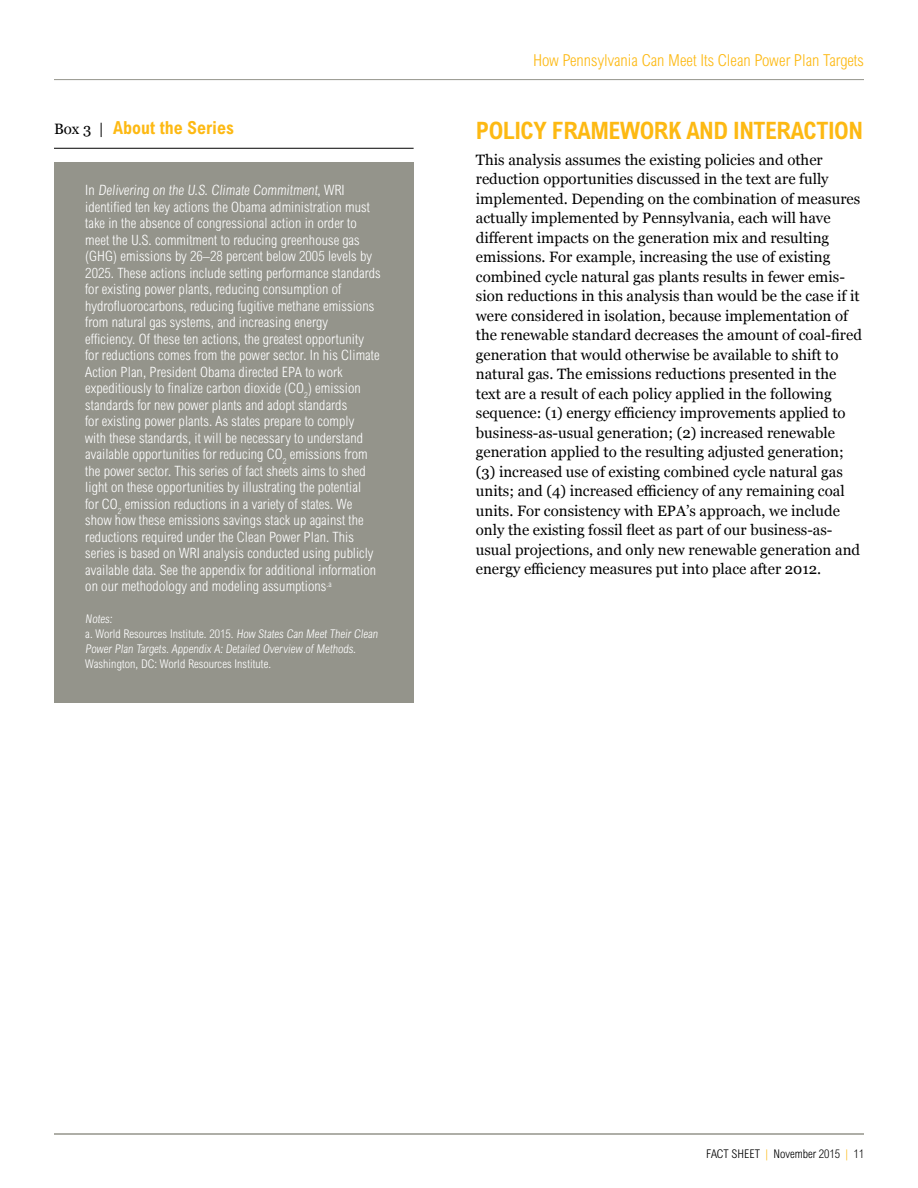
<style>
.page{position:relative;width:918px;height:1188px;background:#fff}
.page>*{position:absolute;margin:0;border:0;box-sizing:border-box;transform-origin:0 0}
.t1{font:700 condensed 24px "Arial MT Std";letter-spacing:-.02em;color:#fdb913}
.t2{font:700 condensed 18px "Arial MT Std";color:#fdb913}
.t3{font:300 condensed 16.5px "Arial MT Std";color:#fdb913}
.t4{font:15px/19.5px "Georgia";color:#000}
.t5{font:300 condensed 14.25px/16.5px "Arial MT Std";letter-spacing:.005em;color:#fff}
.t6{font:300 condensed 12px/15px "Arial MT Std";letter-spacing:.005em;color:#fff}
.t7{font:300 condensed 12px "Arial MT Std";color:#000}
.s1{font-family:"Georgia";font-weight:400;font-stretch:normal;font-size:15px;color:#000}
.s2{color:#fdb913}
</style>
<div class="page">
<hr style="left:54px;top:1134px;width:810px;height:1px;background:#94948b">
<hr style="left:54px;top:79px;width:810px;height:1px;background:#94948b">
<div style="left:54px;top:163px;width:360px;height:540px;background:#94948b"></div>
<hr style="left:54px;top:148px;width:360px;height:1px;background:#000">
<p class="t2" style="left:54px;top:118px;width:182px"><span class="s1">Box 3 |</span> About the Series</p>
<p class="t5" style="left:85px;top:182px;width:297px">In Delivering on the U.S. Climate Commitment, WRI identified ten key actions the Obama administration must take in the absence of congressional action in order to meet the U.S. commitment to reducing greenhouse gas (GHG) emissions by 26–28 percent below 2005 levels by 2025. These actions include setting performance standards for existing power plants, reducing consumption of hydrofluorocarbons, reducing fugitive methane emissions from natural gas systems, and increasing energy efficiency. Of these ten actions, the greatest opportunity for reductions comes from the power sector. In his Climate Action Plan, President Obama directed EPA to work expeditiously to finalize carbon dioxide (CO<sub>2</sub>) emission standards for new power plants and adopt standards<br>for existing power plants. As states prepare to comply<br>with these standards, it will be necessary to understand available opportunities for reducing CO<sub>2</sub> emissions from the power sector. This series of fact sheets aims to shed light on these opportunities by illustrating the potential<br>for CO<sub>2</sub> emission reductions in a variety of states. We show how these emissions savings stack up against the reductions required under the Clean Power Plan. This series is based on WRI analysis conducted using publicly available data. See the appendix for additional information on our methodology and modeling assumptions<sup>.a</sup></p>
<p class="t6" style="left:85px;top:611px;width:296px">Notes:<br>a. World Resources Institute. 2015. How States Can Meet Their Clean Power Plan Targets. Appendix A: Detailed Overview of Methods.<br>Washington, DC: World Resources Institute.</p>
<p class="t3" style="left:533px;top:51px;width:332px">How Pennsylvania Can Meet Its Clean Power Plan Targets</p>
<h1 class="t1" style="left:476px;top:116px;width:389px">POLICY FRAMEWORK AND INTERACTION</h1>
<p class="t4" style="left:476px;top:149px;width:388px">This analysis assumes the existing policies and other reduction opportunities discussed in the text are fully implemented. Depending on the combination of measures actually implemented by Pennsylvania, each will have different impacts on the generation mix and resulting emissions. For example, increasing the use of existing combined cycle natural gas plants results in fewer emis&shy;sion reductions in this analysis than would be the case if it were considered in isolation, because implementation of the renewable standard decreases the amount of coal-fired generation that would otherwise be available to shift to natural gas. The emissions reductions presented in the text are a result of each policy applied in the following sequence: (1) energy efficiency improvements applied to business-as-usual generation; (2) increased renewable generation applied to the resulting adjusted generation; (3) increased use of existing combined cycle natural gas units; and (4) increased efficiency of any remaining coal units. For consistency with EPA’s approach, we include only the existing fossil fleet as part of our business-as&shy;usual projections, and only new renewable generation and energy efficiency measures put into place after 2012.</p>
<p class="t7" style="left:706px;top:1147px;width:159px">FACT SHEET <span class="s2">|</span> November 2015 <span class="s2">|</span> 11</p>
</div>
